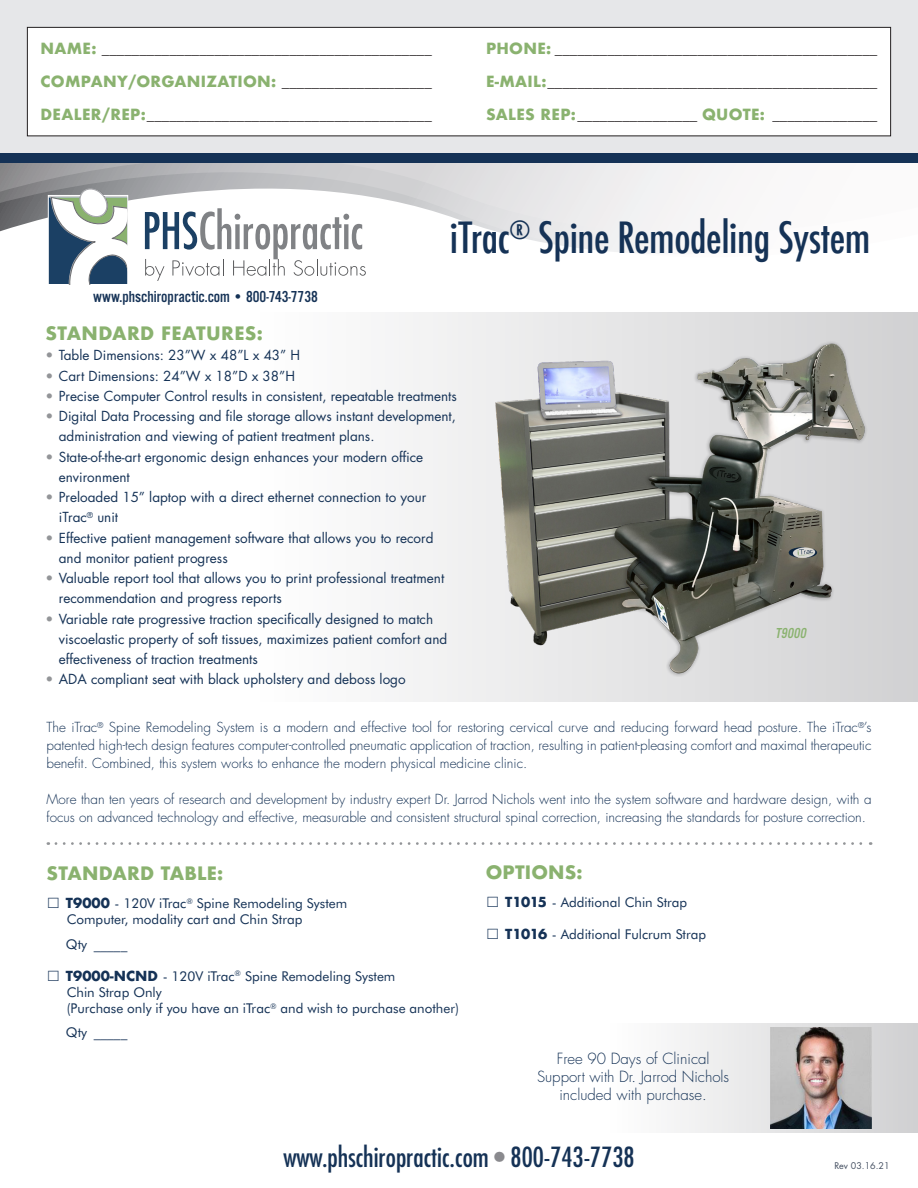
<style>
.page{position:relative;width:918px;height:1188px;background:#fff}
.page>*{position:absolute;margin:0;border:0;box-sizing:border-box;transform-origin:0 0}
.t1{font:500 condensed 42px "Futura";letter-spacing:-.01em;color:#153256}
.t2{font:condensed 27px "Futura";color:#153256}
.t3{font:700 18px "Futura";letter-spacing:.01em;color:#8ab26f}
.t4{font:16.5px "Alternate Got No 3 D";color:#153256}
.t5{font:700 15px "Minion Pro";color:#231f20}
.t6{font:300 15px/18px "Futura";color:#153256;text-align:center}
.t7{font:700 15px "Futura";letter-spacing:.02em;color:#8ab26f}
.t8{font:italic 15px "Alternate Got No 3 D";color:#8ab26f}
.t9{font:13.5px/20.2px "Futura";color:#153256}
.t10{font:300 13.5px/18px "Futura";color:#153256;text-align:justify}
.t11{font:13.5px "Futura BT";color:#153256}
.t12{font:9px "Futura";color:#455062}
.s1{font-family:"Futura";color:#8ab26f}
.s2{font-family:"Minion Pro";color:#231f20}
.s3{color:#939598}
.s4{font-family:"Futura";font-weight:700}
.s5{color:#8a8a8e}
</style>
<div class="page">
<div style="left:0;top:313px;width:918px;height:389px;background:linear-gradient(to right,#fff,#d4d4d6)"></div>
<img style="left:476px;top:343px;width:110px;height:322px">
<svg style="left:0;top:162px;width:918px;height:91px"></svg>
<svg style="left:56px;top:842px;width:815px;height:3px"></svg>
<div style="left:0;top:0;width:918px;height:154px;background:#e6e7e9"></div>
<div style="left:27px;top:27px;width:864px;height:109px;background:#fff"></div>
<div style="left:27px;top:27px;width:864px;height:109px;border:1px solid #231f20"></div>
<svg style="left:145px;top:208px;width:221px;height:73px"></svg>
<svg style="left:48px;top:186px;width:80px;height:98px"></svg>
<div style="left:0;top:153px;width:918px;height:9px;background:#153256"></div>
<img style="left:586px;top:332px;width:285px;height:345px">
<div style="left:486px;top:1023px;width:432px;height:109px;background:linear-gradient(to right,#fff,#cccccd)"></div>
<img style="left:771px;top:1028px;width:100px;height:100px">
<p class="t5" style="left:40px;top:39px;width:393px"><span class="s1">NAME:</span> ____________________________________________</p>
<p class="t7" style="left:40px;top:71px;width:393px">COMPANY/ORGANIZATION: <span class="s2">____________________</span></p>
<p class="t5" style="left:40px;top:105px;width:393px"><span class="s1">DEALER/REP:</span>______________________________________</p>
<p class="t5" style="left:486px;top:39px;width:393px"><span class="s1">PHONE:</span> ___________________________________________</p>
<p class="t5" style="left:486px;top:72px;width:393px"><span class="s1">E-MAIL:</span>____________________________________________</p>
<p class="t5" style="left:486px;top:105px;width:393px"><span class="s1">SALES REP:</span>________________ <span class="s1">QUOTE:</span> ______________</p>
<p class="t1" style="left:450px;top:211px;width:422px">iTrac<sup>®</sup> Spine Remodeling System</p>
<p class="t4" style="left:93px;top:288px;width:226px">www.phschiropractic.com • 800-743-7738</p>
<p class="t3" style="left:45px;top:320px;width:219px">STANDARD FEATURES:</p>
<p class="t9" style="left:45px;top:345px;width:256px"><span class="s3">•</span> Table Dimensions: 23”W x 48”L x 43” H</p>
<p class="t9" style="left:45px;top:365px;width:251px"><span class="s3">•</span> Cart Dimensions: 24”W x 18”D x 38”H</p>
<p class="t9" style="left:45px;top:385px;width:413px"><span class="s3">•</span> Precise Computer Control results in consistent, repeatable treatments</p>
<p class="t9" style="left:59px;top:406px;width:399px;text-indent:-14px"><span class="s3">•</span> Digital Data Processing and file storage allows instant development, administration and viewing of patient treatment plans.</p>
<p class="t9" style="left:59px;top:446px;width:366px;text-indent:-14px"><span class="s3">•</span> State-of-the-art ergonomic design enhances your modern office environment</p>
<p class="t9" style="left:59px;top:487px;width:369px;text-indent:-14px"><span class="s3">•</span> Preloaded 15” laptop with a direct ethernet connection to your iTrac<sup>®</sup> unit</p>
<p class="t9" style="left:59px;top:527px;width:376px;text-indent:-14px"><span class="s3">•</span> Effective patient management software that allows you to record and monitor patient progress</p>
<p class="t9" style="left:59px;top:568px;width:387px;text-indent:-14px"><span class="s3">•</span> Valuable report tool that allows you to print professional treatment recommendation and progress reports</p>
<p class="t9" style="left:59px;top:608px;width:390px;text-indent:-14px"><span class="s3">•</span> Variable rate progressive traction specifically designed to match viscoelastic property of soft tissues, maximizes patient comfort and effectiveness of traction treatments</p>
<p class="t9" style="left:45px;top:669px;width:362px"><span class="s3">•</span> ADA compliant seat with black upholstery and deboss logo</p>
<p class="t10" style="left:46px;top:719px;width:827px">The iTrac<sup>®</sup> Spine Remodeling System is a modern and effective tool for restoring cervical curve and reducing forward head posture. The iTrac<sup>®</sup>’s patented high-tech design features computer-controlled pneumatic application of traction, resulting in patient-pleasing comfort and maximal therapeutic benefit. Combined, this system works to enhance the modern physical medicine clinic.</p>
<p class="t10" style="left:46px;top:791px;width:827px">More than ten years of research and development by industry expert Dr. Jarrod Nichols went into the system software and hardware design, with a focus on advanced technology and effective, measurable and consistent structural spinal correction, increasing the standards for posture correction.</p>
<p class="t8" style="left:775px;top:626px;width:35px">T9000</p>
<p class="t3" style="left:46px;top:860px;width:178px">STANDARD TABLE:</p>
<p class="t3" style="left:486px;top:859px;width:98px">OPTIONS:</p>
<p class="t11" style="left:46px;top:895px;width:302px">□ <span class="s4">T9000</span> - 120V iTrac<sup>®</sup> Spine Remodeling System</p>
<p class="t11" style="left:67px;top:911px;width:237px">Computer, modality cart and Chin Strap</p>
<p class="t11" style="left:66px;top:936px;width:63px">Qty _____</p>
<p class="t11" style="left:46px;top:968px;width:350px">□ <span class="s4">T9000-NCND</span> - 120V iTrac<sup>®</sup> Spine Remodeling System</p>
<p class="t11" style="left:67px;top:984px;width:97px">Chin Strap Only</p>
<p class="t11" style="left:67px;top:1000px;width:394px">(Purchase only if you have an iTrac<sup>®</sup> and wish to purchase another)</p>
<p class="t11" style="left:66px;top:1024px;width:63px">Qty _____</p>
<p class="t11" style="left:486px;top:894px;width:203px">□ <span class="s4">T1015</span> - Additional Chin Strap</p>
<p class="t11" style="left:486px;top:926px;width:222px">□ <span class="s4">T1016</span> - Additional Fulcrum Strap</p>
<p class="t6" style="left:537px;top:1050px;width:194px">Free 90 Days of Clinical<br>Support with Dr. Jarrod Nichols included with purchase.</p>
<p class="t2" style="left:283px;top:1140px;width:353px">www.phschiropractic.com <span class="s5">•</span> 800-743-7738</p>
<p class="t12" style="left:834px;top:1159px;width:57px">Rev 03.16.21</p>
</div>
